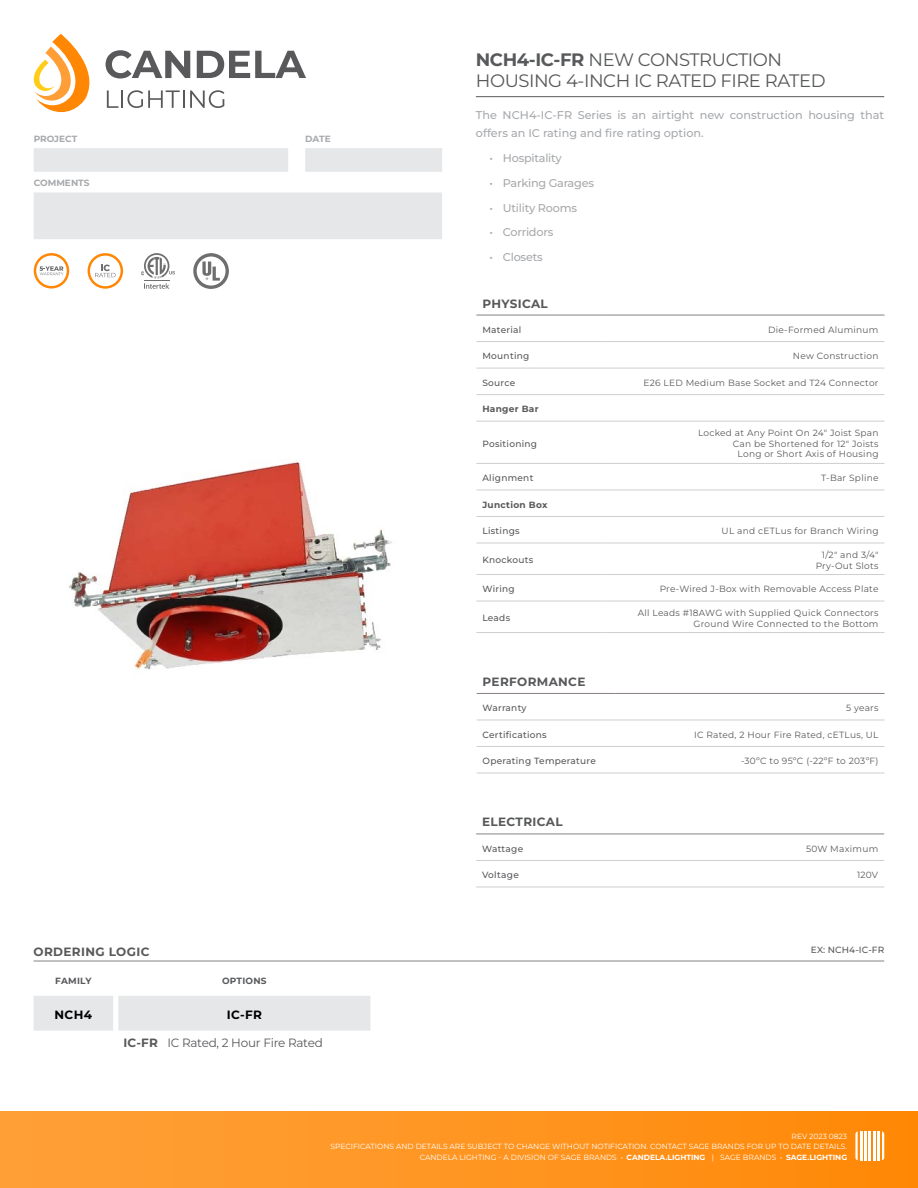
<style>
.page{position:relative;width:918px;height:1188px;background:#fff}
.page>*{position:absolute;margin:0;border:0;box-sizing:border-box;transform-origin:0 0}
.t1{font:18px/21.6px "Montserrat";letter-spacing:-.025em;color:#58595b}
.t2{font:700 12px "Montserrat";letter-spacing:.03em;color:#58595b}
.t3{font:12px "Montserrat";letter-spacing:-.02em;color:#58595b}
.t4{font:700 12px "Montserrat";letter-spacing:.03em;color:#000}
.t5{font:500 11.25px/18px "Montserrat";color:#a7a9ac}
.t6{font:500 11.25px "Montserrat";letter-spacing:-.02em;color:#a7a9ac}
.t7{font:9px/10.8px "Montserrat";letter-spacing:.03em;color:#58595b;text-align:right}
.t8{font:500 9px "Montserrat";letter-spacing:.03em;color:#58595b}
.t9{font:700 9px "Montserrat";letter-spacing:.03em;color:#58595b}
.t10{font:700 9px "Montserrat";color:#a7a9ac}
.t11{font:500 9px "Montserrat";letter-spacing:.01em;color:#58595b}
.t12{font:7.5px/10.5px "Montserrat";color:#fff;text-align:right}
.s1{font-weight:700}
</style>
<div class="page">
<svg style="left:34px;top:148px;width:408px;height:91px"></svg>
<hr style="left:476px;top:96px;width:408px;height:1px;background:#58595b">
<svg style="left:33px;top:34px;width:273px;height:78px"></svg>
<svg style="left:88px;top:253px;width:35px;height:36px"></svg>
<svg style="left:141px;top:253px;width:34px;height:36px"></svg>
<svg style="left:193px;top:253px;width:36px;height:36px"></svg>
<svg style="left:34px;top:253px;width:35px;height:36px"></svg>
<div style="left:0;top:1111px;width:918px;height:77px;background:linear-gradient(to right,#ffa139,#ff8a09)"></div>
<hr style="left:864px;top:1131px;width:3px;height:29px;background:#fff">
<hr style="left:873px;top:1131px;width:2px;height:29px;background:#fff">
<hr style="left:860px;top:1131px;width:2px;height:29px;background:#fff">
<hr style="left:869px;top:1131px;width:2px;height:29px;background:#fff">
<svg style="left:882px;top:1131px;width:2px;height:29px"></svg>
<hr style="left:878px;top:1131px;width:2px;height:29px;background:#fff">
<svg style="left:855px;top:1131px;width:3px;height:29px"></svg>
<hr style="left:34px;top:961px;width:850px;height:1px;background:#878181">
<div style="left:34px;top:996px;width:336px;height:35px;background:#e6e7e8"></div>
<hr style="left:477px;top:693px;width:139px;height:1px;background:#878181">
<hr style="left:616px;top:693px;width:269px;height:1px;background:#878181">
<hr style="left:477px;top:720px;width:139px;height:1px;background:#d1cecd">
<hr style="left:616px;top:720px;width:269px;height:1px;background:#d1cecd">
<hr style="left:477px;top:746px;width:139px;height:1px;background:#d1cecd">
<hr style="left:616px;top:746px;width:269px;height:1px;background:#d1cecd">
<hr style="left:477px;top:773px;width:139px;height:1px;background:#d1cecd">
<hr style="left:616px;top:773px;width:269px;height:1px;background:#d1cecd">
<hr style="left:476px;top:341px;width:126px;height:1px;background:#d1cecd">
<hr style="left:602px;top:341px;width:283px;height:1px;background:#d1cecd">
<hr style="left:476px;top:368px;width:126px;height:1px;background:#d1cecd">
<hr style="left:602px;top:368px;width:283px;height:1px;background:#d1cecd">
<hr style="left:476px;top:394px;width:126px;height:1px;background:#d1cecd">
<hr style="left:602px;top:394px;width:283px;height:1px;background:#d1cecd">
<hr style="left:476px;top:421px;width:126px;height:1px;background:#d1cecd">
<hr style="left:602px;top:421px;width:283px;height:1px;background:#d1cecd">
<hr style="left:476px;top:463px;width:126px;height:1px;background:#d1cecd">
<hr style="left:602px;top:463px;width:283px;height:1px;background:#d1cecd">
<hr style="left:476px;top:490px;width:126px;height:1px;background:#d1cecd">
<hr style="left:602px;top:490px;width:283px;height:1px;background:#d1cecd">
<hr style="left:476px;top:516px;width:126px;height:1px;background:#d1cecd">
<hr style="left:602px;top:516px;width:283px;height:1px;background:#d1cecd">
<hr style="left:476px;top:543px;width:126px;height:1px;background:#d1cecd">
<hr style="left:602px;top:543px;width:283px;height:1px;background:#d1cecd">
<hr style="left:476px;top:574px;width:126px;height:1px;background:#d1cecd">
<hr style="left:602px;top:574px;width:283px;height:1px;background:#d1cecd">
<hr style="left:476px;top:601px;width:126px;height:1px;background:#d1cecd">
<hr style="left:602px;top:601px;width:283px;height:1px;background:#d1cecd">
<hr style="left:476px;top:632px;width:126px;height:1px;background:#d1cecd">
<hr style="left:602px;top:632px;width:283px;height:1px;background:#d1cecd">
<hr style="left:476px;top:315px;width:126px;height:1px;background:#878181">
<hr style="left:602px;top:315px;width:283px;height:1px;background:#878181">
<hr style="left:476px;top:887px;width:128px;height:1px;background:#d1cecd">
<hr style="left:604px;top:887px;width:280px;height:1px;background:#d1cecd">
<hr style="left:604px;top:834px;width:280px;height:1px;background:#878181">
<hr style="left:604px;top:860px;width:280px;height:1px;background:#d1cecd">
<hr style="left:476px;top:834px;width:128px;height:1px;background:#878181">
<hr style="left:476px;top:860px;width:128px;height:1px;background:#d1cecd">
<img style="left:69px;top:461px;width:323px;height:209px">
<p class="t10" style="left:34px;top:133px;width:45px">PROJECT</p>
<p class="t10" style="left:305px;top:133px;width:27px">DATE</p>
<p class="t10" style="left:34px;top:177px;width:57px">COMMENTS</p>
<h1 class="t1" style="left:476px;top:48px;width:351px"><span class="s1">NCH4-IC-FR</span> NEW CONSTRUCTION<br>HOUSING 4-INCH IC RATED FIRE RATED</h1>
<p class="t5" style="left:476px;top:106px;width:410px">The NCH4-IC-FR Series is an airtight new construction housing that offers an IC rating and fire rating option.</p>
<p class="t6" style="left:489px;top:151px;width:74px">• Hospitality</p>
<p class="t6" style="left:489px;top:175px;width:106px">• Parking Garages</p>
<p class="t6" style="left:489px;top:200px;width:89px">• Utility Rooms</p>
<p class="t6" style="left:489px;top:225px;width:65px">• Corridors</p>
<p class="t6" style="left:489px;top:250px;width:55px">• Closets</p>
<h2 class="t2" style="left:482px;top:295px;width:67px">PHYSICAL</h2>
<p class="t8" style="left:482px;top:323px;width:40px">Material</p>
<p class="t7" style="left:768px;top:324px;width:112px">Die-Formed Aluminum</p>
<p class="t8" style="left:482px;top:350px;width:48px">Mounting</p>
<p class="t7" style="left:793px;top:350px;width:87px">New Construction</p>
<p class="t8" style="left:482px;top:377px;width:34px">Source</p>
<p class="t7" style="left:644px;top:377px;width:236px">E26 LED Medium Base Socket and T24 Connector</p>
<p class="t9" style="left:482px;top:403px;width:58px">Hanger Bar</p>
<p class="t8" style="left:482px;top:437px;width:56px">Positioning</p>
<p class="t7" style="left:698px;top:427px;width:182px">Locked at Any Point On 24" Joist Span<br>Can be Shortened for 12" Joists<br>Long or Short Axis of Housing</p>
<p class="t8" style="left:482px;top:472px;width:52px">Alignment</p>
<p class="t7" style="left:821px;top:472px;width:59px">T-Bar Spline</p>
<p class="t9" style="left:482px;top:498px;width:66px">Junction Box</p>
<p class="t8" style="left:482px;top:525px;width:39px">Listings</p>
<p class="t7" style="left:722px;top:525px;width:158px">UL and cETLus for Branch Wiring</p>
<p class="t8" style="left:482px;top:554px;width:52px">Knockouts</p>
<p class="t7" style="left:816px;top:549px;width:64px">1/2" and 3/4"<br>Pry-Out Slots</p>
<p class="t8" style="left:482px;top:583px;width:34px">Wiring</p>
<p class="t7" style="left:660px;top:583px;width:220px">Pre-Wired J-Box with Removable Access Plate</p>
<p class="t8" style="left:482px;top:612px;width:29px">Leads</p>
<p class="t7" style="left:638px;top:607px;width:242px">All Leads #18AWG with Supplied Quick Connectors<br>Ground Wire Connected to the Bottom</p>
<h2 class="t2" style="left:483px;top:674px;width:104px">PERFORMANCE</h2>
<p class="t8" style="left:483px;top:702px;width:45px">Warranty</p>
<p class="t7" style="left:846px;top:702px;width:34px">5 years</p>
<p class="t8" style="left:483px;top:728px;width:66px">Certifications</p>
<p class="t7" style="left:694px;top:729px;width:186px">IC Rated, 2 Hour Fire Rated, cETLus, UL</p>
<p class="t8" style="left:483px;top:755px;width:115px">Operating Temperature</p>
<p class="t7" style="left:741px;top:755px;width:139px">-30ºC to 95ºC (-22ºF to 203ºF)</p>
<h2 class="t2" style="left:482px;top:814px;width:82px">ELECTRICAL</h2>
<p class="t8" style="left:482px;top:842px;width:43px">Wattage</p>
<p class="t7" style="left:806px;top:843px;width:74px">50W Maximum</p>
<p class="t8" style="left:482px;top:869px;width:38px">Voltage</p>
<p class="t7" style="left:857px;top:869px;width:23px">120V</p>
<h2 class="t2" style="left:34px;top:944px;width:117px">ORDERING LOGIC</h2>
<p class="t11" style="left:811px;top:944px;width:75px">EX: NCH4-IC-FR</p>
<p class="t9" style="left:55px;top:975px;width:38px">FAMILY</p>
<p class="t9" style="left:222px;top:975px;width:46px">OPTIONS</p>
<h2 class="t4" style="left:55px;top:1007px;width:39px">NCH4</h2>
<h2 class="t4" style="left:227px;top:1007px;width:37px">IC-FR</h2>
<h2 class="t3" style="left:124px;top:1034px;width:201px"><span class="s1">IC-FR</span> IC Rated, 2 Hour Fire Rated</h2>
<p class="t12" style="left:331px;top:1131px;width:518px">REV 2023 0823<br>SPECIFICATIONS AND DETAILS ARE SUBJECT TO CHANGE WITHOUT NOTIFICATION. CONTACT SAGE BRANDS FOR UP TO DATE DETAILS.<br>CANDELA LIGHTING - A DIVISION OF SAGE BRANDS • <span class="s1">CANDELA.LIGHTING</span> | SAGE BRANDS • <span class="s1">SAGE.LIGHTING</span></p>
</div>
